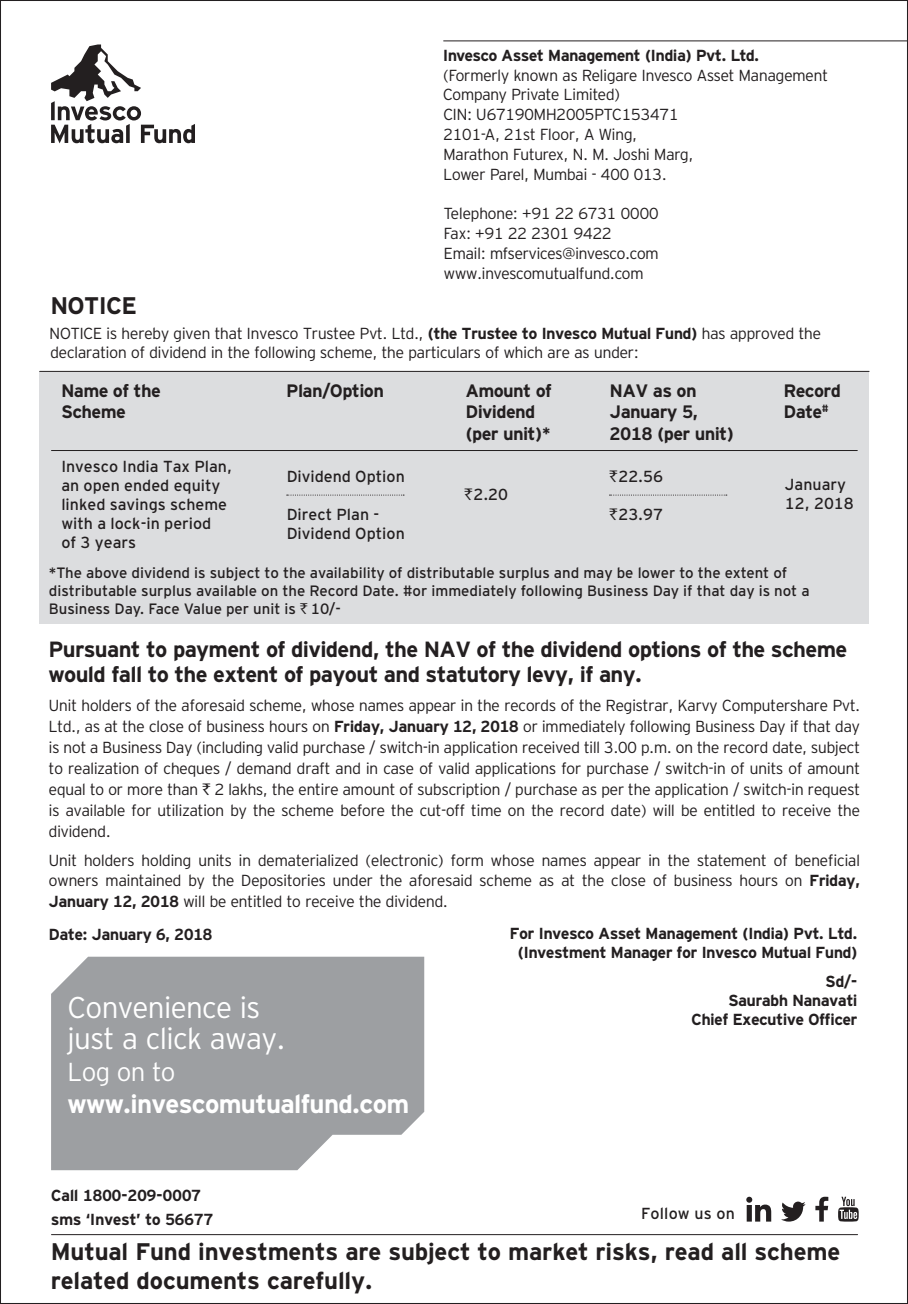
<style>
.page{position:relative;width:908px;height:1304px;background:#fff}
.page>*{position:absolute;margin:0;border:0;box-sizing:border-box;transform-origin:0 0}
.t1{font:300 30px/31.8px "Invesco Interstate";color:#fff}
.t2{font:700 26px "Invesco Interstate";color:#fff}
.t3{font:300 26px "Invesco Interstate";color:#fff}
.t4{font:700 24px/28.8px "Invesco Interstate";letter-spacing:.02em;color:#231f20}
.t5{font:700 22px/25px "Invesco Interstate";color:#231f20}
.t6{font:700 18px "Invesco Interstate";color:#231f20}
.t7{font:300 16px/21px "Invesco Interstate";color:#231f20}
.t8{font:700 16px/19.2px "Invesco Interstate";color:#231f20}
.t9{font:16px/19.2px "Invesco Interstate";color:#231f20}
.t10{font:15px/18px "Invesco Interstate";color:#231f20}
.s1{font-weight:700}
.s2{font-family:"Rupee Foradian"}
.s3{font-family:"Rupee Foradian";font-weight:400}
</style>
<div class="page">
<svg style="left:51px;top:45px;width:144px;height:98px"></svg>
<div style="left:40px;top:371px;width:828px;height:252px;background:#dcdddf"></div>
<hr style="left:40px;top:371px;width:828px;height:1px;background:#231f20">
<hr style="left:51px;top:450px;width:805px;height:1px;background:#231f20">
<svg style="left:286px;top:495px;width:118px;height:1px"></svg>
<svg style="left:609px;top:495px;width:117px;height:1px"></svg>
<svg style="left:815px;top:1197px;width:13px;height:25px"></svg>
<svg style="left:781px;top:1202px;width:24px;height:20px"></svg>
<svg style="left:838px;top:1197px;width:20px;height:25px"></svg>
<svg style="left:746px;top:1197px;width:24px;height:25px"></svg>
<hr style="left:51px;top:1234px;width:806px;height:1px;background:#231f20">
<div style="left:51px;top:957px;width:373px;height:213px;background:#9d9fa2"></div>
<hr style="left:443px;top:40px;width:464px;height:1px;background:#231f20">
<h3 class="t4" style="left:51px;top:291px;width:87px">NOTICE</h3>
<p class="t8" style="left:443px;top:45px;width:317px">Invesco Asset Management (India) Pvt. Ltd.</p>
<p class="t7" style="left:443px;top:65px;width:386px;line-height:19.8px">(Formerly known as Religare Invesco Asset Management Company Private Limited)<br>CIN: U67190MH2005PTC153471<br>2101-A, 21st Floor, A Wing,<br>Marathon Futurex, N. M. Joshi Marg,<br>Lower Parel, Mumbai - 400 013.</p>
<p class="t7" style="left:443px;top:204px;width:216px;line-height:19.8px">Telephone: +91 22 6731 0000<br>Fax: +91 22 2301 9422<br>Email: mfservices@invesco.com www.invescomutualfund.com</p>
<p class="t7" style="left:49px;top:324px;width:772px;line-height:19.2px">NOTICE is hereby given that Invesco Trustee Pvt. Ltd., <span class="s1">(the Trustee to Invesco Mutual Fund)</span> has approved the declaration of dividend in the following scheme, the particulars of which are as under:</p>
<p class="t6" style="left:61px;top:379px;width:101px">Name of the</p>
<p class="t6" style="left:286px;top:379px;width:98px">Plan/Option</p>
<p class="t6" style="left:465px;top:379px;width:87px">Amount of</p>
<p class="t6" style="left:609px;top:379px;width:88px">NAV as on</p>
<p class="t6" style="left:783px;top:379px;width:58px">Record</p>
<p class="t6" style="left:61px;top:401px;width:66px">Scheme</p>
<p class="t6" style="left:465px;top:401px;width:71px">Dividend</p>
<p class="t6" style="left:609px;top:401px;width:89px">January 5,</p>
<p class="t6" style="left:783px;top:401px;width:46px">Date<sup>#</sup></p>
<p class="t6" style="left:465px;top:423px;width:86px">(per unit)*</p>
<p class="t6" style="left:609px;top:423px;width:125px">2018 (per unit)</p>
<p class="t9" style="left:61px;top:456px;width:172px">Invesco India Tax Plan, an open ended equity linked savings scheme with a lock-in period<br>of 3 years</p>
<p class="t9" style="left:286px;top:467px;width:119px">Dividend Option</p>
<p class="t9" style="left:286px;top:504px;width:119px">Direct Plan -<br>Dividend Option</p>
<p class="t9" style="left:464px;top:484px;width:45px"><span class="s2">`</span>2.20</p>
<p class="t9" style="left:609px;top:467px;width:55px"><span class="s2">`</span>22.56</p>
<p class="t9" style="left:609px;top:505px;width:55px"><span class="s2">`</span>23.97</p>
<p class="t9" style="left:784px;top:475px;width:70px">January<br>12, 2018</p>
<p class="t10" style="left:49px;top:564px;width:762px">*The above dividend is subject to the availability of distributable surplus and may be lower to the extent of distributable surplus available on the Record Date. #or immediately following Business Day if that day is not a<br>Business Day. Face Value per unit is <span class="s2">`</span> 10/-</p>
<h3 class="t5" style="left:49px;top:636px;width:799px">Pursuant to payment of dividend, the NAV of the dividend options of the scheme would fall to the extent of payout and statutory levy, if any.</h3>
<p class="t7" style="left:49px;top:694px;width:812px;text-align:justify">Unit holders of the aforesaid scheme, whose names appear in the records of the Registrar, Karvy Computershare Pvt.<br>Ltd., as at the close of business hours on <span class="s1">Friday, January 12, 2018</span> or immediately following Business Day if that day is not a Business Day (including valid purchase / switch-in application received till 3.00 p.m. on the record date, subject to realization of cheques / demand draft and in case of valid applications for purchase / switch-in of units of amount equal to or more than <span class="s3">`</span> 2 lakhs, the entire amount of subscription / purchase as per the application / switch-in request is available for utilization by the scheme before the cut-off time on the record date) will be entitled to receive the dividend.</p>
<p class="t7" style="left:49px;top:849px;width:812px;text-align:justify">Unit holders holding units in dematerialized (electronic) form whose names appear in the statement of beneficial owners maintained by the Depositories under the aforesaid scheme as at the close of business hours on <span class="s1">Friday, January 12, 2018</span> will be entitled to receive the dividend.</p>
<p class="t8" style="left:49px;top:925px;width:165px">Date: January 6, 2018</p>
<h1 class="t1" style="left:68px;top:991px;width:218px">Convenience is just a click away.</h1>
<h2 class="t3" style="left:68px;top:1056px;width:109px">Log on to</h2>
<h2 class="t2" style="left:68px;top:1088px;width:342px">www.invescomutualfund.com</h2>
<p class="t8" style="left:51px;top:1184px;width:163px;line-height:24px">Call 1800-209-0007 sms ‘Invest’ to 56677</p>
<p class="t8" style="left:509px;top:923px;width:349px;text-align:center">For Invesco Asset Management (India) Pvt. Ltd. (Investment Manager for Invesco Mutual Fund)</p>
<p class="t8" style="left:691px;top:972px;width:167px;text-align:right">Sd/-<br>Saurabh Nanavati<br>Chief Executive Officer</p>
<p class="t9" style="left:640px;top:1204px;width:95px">Follow us on</p>
<h3 class="t4" style="left:51px;top:1237px;width:790px">Mutual Fund investments are subject to market risks, read all scheme related documents carefully.</h3>
</div>
